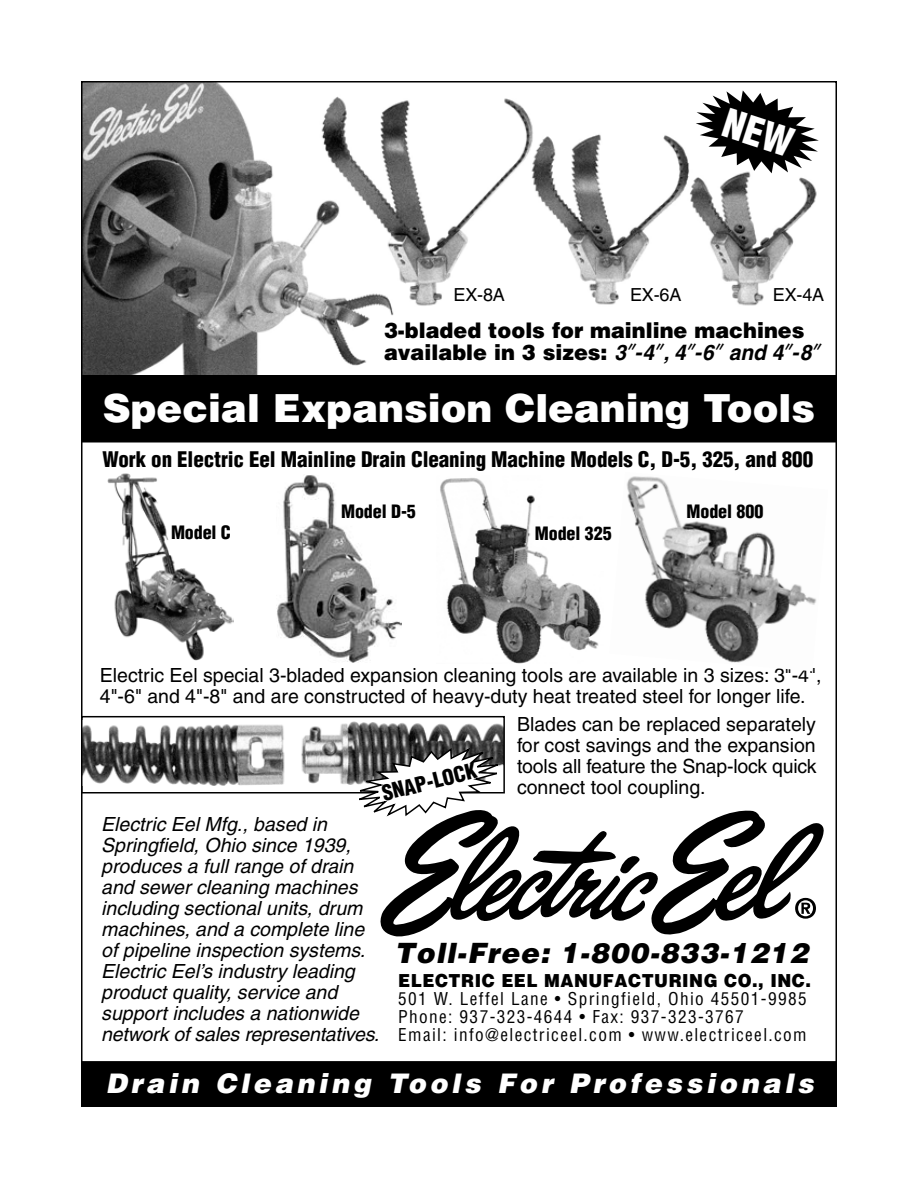
<style>
.page{position:relative;width:918px;height:1188px;background:#fff}
.page>*{position:absolute;margin:0;border:0;box-sizing:border-box;transform-origin:0 0}
.t1{font:900 38.7px "Helvetica";color:#fff}
.t2{font:italic 900 28.05px "Helvetica";letter-spacing:.04em;color:#000}
.t3{font:italic 900 27px "Helvetica";letter-spacing:.14em;color:#fff}
.t4{font:900 21.45px/21.8px "Helvetica";color:#000}
.t5{font:900 condensed 21px "Helvetica";letter-spacing:-.005em;color:#000}
.t6{font:italic 19.5px/21px "Helvetica";color:#000}
.t7{font:19.5px/21px "Helvetica";color:#000}
.t8{font:900 18px "Helvetica";letter-spacing:.03em;color:#000;scale:.93 1}
.t9{font:900 condensed 18px "Helvetica";letter-spacing:-.005em;color:#000}
.t10{font:18px "Helvetica";letter-spacing:-.01em;color:#000}
.t11{font:condensed 17.25px/18px "Helvetica";letter-spacing:.08em;color:#000}
.s1{font-weight:700;font-style:italic}
.s2{font-family:"Futura";font-weight:400;font-style:italic}
</style>
<div class="page">
<img style="left:84px;top:84px;width:733px;height:291px">
<div style="left:82px;top:376px;width:754px;height:66px;background:#000"></div>
<div style="left:81px;top:375px;width:756px;height:67px;border:2px solid #000"></div>
<div style="left:82px;top:1062px;width:754px;height:44px;background:#000"></div>
<div style="left:82px;top:1061px;width:755px;height:46px;border:2px solid #000"></div>
<img style="left:84px;top:721px;width:418px;height:64px">
<div style="left:81px;top:716px;width:424px;height:78px;border:2px solid #000"></div>
<svg style="left:349px;top:746px;width:475px;height:190px"></svg>
<img style="left:107px;top:473px;width:126px;height:188px">
<img style="left:440px;top:478px;width:161px;height:185px">
<img style="left:277px;top:475px;width:125px;height:187px">
<img style="left:627px;top:476px;width:190px;height:187px">
<svg style="left:696px;top:90px;width:123px;height:83px"></svg>
<p class="t10" style="left:454px;top:284px;width:53px">EX-8A</p>
<p class="t10" style="left:630px;top:284px;width:53px">EX-6A</p>
<p class="t10" style="left:773px;top:284px;width:53px">EX-4A</p>
<p class="t4" style="left:384px;top:319px;width:438px">3-bladed tools for mainline machines available in 3 sizes: <span class="s1">3</span><span class="s2">”</span><span class="s1">-4</span><span class="s2">”</span><span class="s1">, 4</span><span class="s2">”</span><span class="s1">-6</span><span class="s2">”</span> <span class="s1">and 4</span><span class="s2">”</span><span class="s1">-8</span><span class="s2">”</span></p>
<h1 class="t1" style="left:103px;top:382px;width:714px">Special Expansion Cleaning Tools</h1>
<p class="t5" style="left:103px;top:446px;width:712px">Work on Electric Eel Mainline Drain Cleaning Machine Models C, D-5, 325, and 800</p>
<p class="t9" style="left:171px;top:521px;width:61px">Model C</p>
<p class="t9" style="left:341px;top:500px;width:76px">Model D-5</p>
<p class="t9" style="left:535px;top:522px;width:78px">Model 325</p>
<p class="t9" style="left:687px;top:500px;width:78px">Model 800</p>
<p class="t7" style="left:100px;top:665px;width:723px">Electric Eel special 3-bladed expansion cleaning tools are available in 3 sizes: 3"-4",<br>4"-6" and 4"-8" and are constructed of heavy-duty heat treated steel for longer life.</p>
<p class="t7" style="left:517px;top:714px;width:301px;text-align:justify">Blades can be replaced separately for cost savings and the expansion tools all feature the Snap-lock quick connect tool coupling.</p>
<p class="t5" style="left:379px;top:781px;width:98px;rotate:-14deg">SNAP-LOCK</p>
<p class="t6" style="left:101px;top:814px;width:280px">Electric Eel Mfg., based in<br>Springfield, Ohio since 1939, produces a full range of drain and sewer cleaning machines including sectional units, drum machines, and a complete line of pipeline inspection systems.<br>Electric Eel’s industry leading product quality, service and support includes a nationwide network of sales representatives.</p>
<h2 class="t2" style="left:395px;top:935px;width:415px">Toll-Free: 1-800-833-1212</h2>
<p class="t8" style="left:398px;top:968px;width:445px">ELECTRIC EEL MANUFACTURING CO., INC.</p>
<p class="t11" style="left:398px;top:989px;width:410px">501 W. Leffel Lane • Springfield, Ohio 45501-9985<br>Phone: 937-323-4644 • Fax: 937-323-3767<br>Email: info@electriceel.com • www.electriceel.com</p>
<h3 class="t3" style="left:106px;top:1065px;width:709px">Drain Cleaning Tools For Professionals</h3>
</div>
